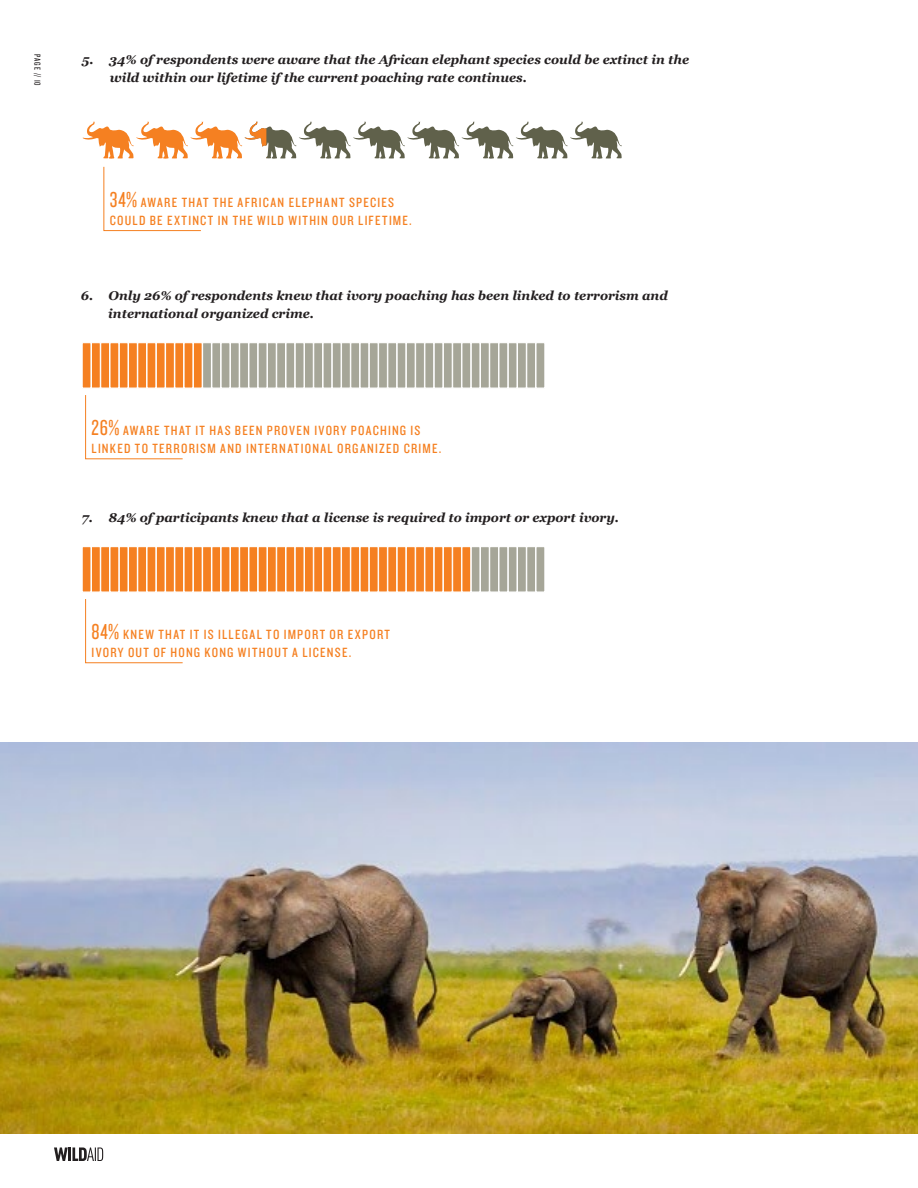
<style>
.page{position:relative;width:918px;height:1188px;background:#fff}
.page>*{position:absolute;margin:0;border:0;box-sizing:border-box;transform-origin:0 0}
.t1{font:13.8px/18px "Knockout 29 Junior Ltweight";letter-spacing:.09em;color:#f58021}
.t2{font:italic 700 12.75px/18px "Georgia";color:#231f20}
.t3{font:9px "Knockout 28 Junior Feathrwt";letter-spacing:.095em;color:#231f20}
.s1{font-family:"Knockout 28 Junior Feathrwt";font-size:22.5px}
</style>
<div class="page">
<svg style="left:54px;top:1148px;width:49px;height:13px"></svg>
<img style="left:0;top:742px;width:918px;height:392px">
<svg style="left:83px;top:121px;width:539px;height:38px"></svg>
<svg style="left:103px;top:166px;width:98px;height:65px"></svg>
<svg style="left:85px;top:395px;width:98px;height:64px"></svg>
<div style="left:156px;top:342px;width:10px;height:47px;background:#f58021;border:1px solid #fff"></div>
<div style="left:248px;top:342px;width:10px;height:47px;background:#a6a698;border:1px solid #fff"></div>
<div style="left:341px;top:342px;width:10px;height:47px;background:#a6a698;border:1px solid #fff"></div>
<div style="left:434px;top:342px;width:10px;height:47px;background:#a6a698;border:1px solid #fff"></div>
<div style="left:526px;top:342px;width:10px;height:47px;background:#a6a698;border:1px solid #fff"></div>
<div style="left:82px;top:342px;width:10px;height:47px;background:#f58021;border:1px solid #fff"></div>
<svg style="left:174px;top:342px;width:10px;height:47px"></svg>
<div style="left:267px;top:342px;width:10px;height:47px;background:#a6a698;border:1px solid #fff"></div>
<div style="left:359px;top:342px;width:10px;height:47px;background:#a6a698;border:1px solid #fff"></div>
<div style="left:452px;top:342px;width:10px;height:47px;background:#a6a698;border:1px solid #fff"></div>
<div style="left:119px;top:342px;width:10px;height:47px;background:#f58021;border:1px solid #fff"></div>
<div style="left:211px;top:342px;width:10px;height:47px;background:#a6a698;border:1px solid #fff"></div>
<div style="left:304px;top:342px;width:10px;height:47px;background:#a6a698;border:1px solid #fff"></div>
<div style="left:396px;top:342px;width:11px;height:47px;background:#a6a698;border:1px solid #fff"></div>
<div style="left:489px;top:342px;width:10px;height:47px;background:#a6a698;border:1px solid #fff"></div>
<svg style="left:100px;top:342px;width:10px;height:47px"></svg>
<svg style="left:193px;top:342px;width:10px;height:47px"></svg>
<div style="left:285px;top:342px;width:10px;height:47px;background:#a6a698;border:1px solid #fff"></div>
<div style="left:378px;top:342px;width:10px;height:47px;background:#a6a698;border:1px solid #fff"></div>
<div style="left:471px;top:342px;width:10px;height:47px;background:#a6a698;border:1px solid #fff"></div>
<svg style="left:137px;top:342px;width:10px;height:47px"></svg>
<div style="left:230px;top:342px;width:10px;height:47px;background:#a6a698;border:1px solid #fff"></div>
<div style="left:322px;top:342px;width:10px;height:47px;background:#a6a698;border:1px solid #fff"></div>
<div style="left:415px;top:342px;width:10px;height:47px;background:#a6a698;border:1px solid #fff"></div>
<div style="left:508px;top:342px;width:10px;height:47px;background:#a6a698;border:1px solid #fff"></div>
<div style="left:165px;top:342px;width:10px;height:47px;background:#f58021;border:1px solid #fff"></div>
<div style="left:258px;top:342px;width:10px;height:47px;background:#a6a698;border:1px solid #fff"></div>
<div style="left:350px;top:342px;width:10px;height:47px;background:#a6a698;border:1px solid #fff"></div>
<div style="left:443px;top:342px;width:10px;height:47px;background:#a6a698;border:1px solid #fff"></div>
<div style="left:535px;top:342px;width:10px;height:47px;background:#a6a698;border:1px solid #fff"></div>
<div style="left:91px;top:342px;width:10px;height:47px;background:#f58021;border:1px solid #fff"></div>
<div style="left:183px;top:342px;width:11px;height:47px;background:#f58021;border:1px solid #fff"></div>
<div style="left:276px;top:342px;width:10px;height:47px;background:#a6a698;border:1px solid #fff"></div>
<div style="left:369px;top:342px;width:10px;height:47px;background:#a6a698;border:1px solid #fff"></div>
<div style="left:461px;top:342px;width:10px;height:47px;background:#a6a698;border:1px solid #fff"></div>
<div style="left:128px;top:342px;width:10px;height:47px;background:#f58021;border:1px solid #fff"></div>
<div style="left:221px;top:342px;width:10px;height:47px;background:#a6a698;border:1px solid #fff"></div>
<div style="left:313px;top:342px;width:10px;height:47px;background:#a6a698;border:1px solid #fff"></div>
<div style="left:406px;top:342px;width:10px;height:47px;background:#a6a698;border:1px solid #fff"></div>
<div style="left:498px;top:342px;width:10px;height:47px;background:#a6a698;border:1px solid #fff"></div>
<div style="left:109px;top:342px;width:10px;height:47px;background:#f58021;border:1px solid #fff"></div>
<div style="left:202px;top:342px;width:10px;height:47px;background:#a6a698;border:1px solid #fff"></div>
<div style="left:295px;top:342px;width:10px;height:47px;background:#a6a698;border:1px solid #fff"></div>
<div style="left:387px;top:342px;width:10px;height:47px;background:#a6a698;border:1px solid #fff"></div>
<div style="left:480px;top:342px;width:10px;height:47px;background:#a6a698;border:1px solid #fff"></div>
<div style="left:146px;top:342px;width:10px;height:47px;background:#f58021;border:1px solid #fff"></div>
<div style="left:239px;top:342px;width:10px;height:47px;background:#a6a698;border:1px solid #fff"></div>
<div style="left:332px;top:342px;width:10px;height:47px;background:#a6a698;border:1px solid #fff"></div>
<div style="left:424px;top:342px;width:10px;height:47px;background:#a6a698;border:1px solid #fff"></div>
<div style="left:517px;top:342px;width:10px;height:47px;background:#a6a698;border:1px solid #fff"></div>
<svg style="left:85px;top:599px;width:98px;height:64px"></svg>
<div style="left:156px;top:546px;width:10px;height:47px;background:#f58021;border:1px solid #fff"></div>
<div style="left:248px;top:546px;width:10px;height:47px;background:#f58021;border:1px solid #fff"></div>
<svg style="left:341px;top:546px;width:10px;height:47px"></svg>
<div style="left:434px;top:546px;width:10px;height:47px;background:#f58021;border:1px solid #fff"></div>
<div style="left:526px;top:546px;width:10px;height:47px;background:#a6a698;border:1px solid #fff"></div>
<div style="left:82px;top:546px;width:10px;height:47px;background:#f58021;border:1px solid #fff"></div>
<svg style="left:174px;top:546px;width:10px;height:47px"></svg>
<svg style="left:267px;top:546px;width:10px;height:47px"></svg>
<div style="left:359px;top:546px;width:10px;height:47px;background:#f58021;border:1px solid #fff"></div>
<svg style="left:452px;top:546px;width:10px;height:47px"></svg>
<div style="left:119px;top:546px;width:10px;height:47px;background:#f58021;border:1px solid #fff"></div>
<div style="left:211px;top:546px;width:10px;height:47px;background:#f58021;border:1px solid #fff"></div>
<svg style="left:304px;top:546px;width:10px;height:47px"></svg>
<div style="left:396px;top:546px;width:11px;height:47px;background:#f58021;border:1px solid #fff"></div>
<div style="left:489px;top:546px;width:10px;height:47px;background:#a6a698;border:1px solid #fff"></div>
<svg style="left:100px;top:546px;width:10px;height:47px"></svg>
<svg style="left:193px;top:546px;width:10px;height:47px"></svg>
<div style="left:285px;top:546px;width:10px;height:47px;background:#f58021;border:1px solid #fff"></div>
<svg style="left:378px;top:546px;width:10px;height:47px"></svg>
<div style="left:471px;top:546px;width:10px;height:47px;background:#a6a698;border:1px solid #fff"></div>
<svg style="left:137px;top:546px;width:10px;height:47px"></svg>
<svg style="left:230px;top:546px;width:10px;height:47px"></svg>
<div style="left:322px;top:546px;width:10px;height:47px;background:#f58021;border:1px solid #fff"></div>
<svg style="left:415px;top:546px;width:10px;height:47px"></svg>
<div style="left:508px;top:546px;width:10px;height:47px;background:#a6a698;border:1px solid #fff"></div>
<div style="left:165px;top:546px;width:10px;height:47px;background:#f58021;border:1px solid #fff"></div>
<div style="left:258px;top:546px;width:10px;height:47px;background:#f58021;border:1px solid #fff"></div>
<div style="left:350px;top:546px;width:10px;height:47px;background:#f58021;border:1px solid #fff"></div>
<div style="left:443px;top:546px;width:10px;height:47px;background:#f58021;border:1px solid #fff"></div>
<div style="left:535px;top:546px;width:10px;height:47px;background:#a6a698;border:1px solid #fff"></div>
<div style="left:91px;top:546px;width:10px;height:47px;background:#f58021;border:1px solid #fff"></div>
<div style="left:183px;top:546px;width:11px;height:47px;background:#f58021;border:1px solid #fff"></div>
<div style="left:276px;top:546px;width:10px;height:47px;background:#f58021;border:1px solid #fff"></div>
<div style="left:369px;top:546px;width:10px;height:47px;background:#f58021;border:1px solid #fff"></div>
<div style="left:461px;top:546px;width:10px;height:47px;background:#f58021;border:1px solid #fff"></div>
<div style="left:128px;top:546px;width:10px;height:47px;background:#f58021;border:1px solid #fff"></div>
<div style="left:221px;top:546px;width:10px;height:47px;background:#f58021;border:1px solid #fff"></div>
<div style="left:313px;top:546px;width:10px;height:47px;background:#f58021;border:1px solid #fff"></div>
<div style="left:406px;top:546px;width:10px;height:47px;background:#f58021;border:1px solid #fff"></div>
<div style="left:498px;top:546px;width:10px;height:47px;background:#a6a698;border:1px solid #fff"></div>
<div style="left:109px;top:546px;width:10px;height:47px;background:#f58021;border:1px solid #fff"></div>
<div style="left:202px;top:546px;width:10px;height:47px;background:#f58021;border:1px solid #fff"></div>
<div style="left:295px;top:546px;width:10px;height:47px;background:#f58021;border:1px solid #fff"></div>
<div style="left:387px;top:546px;width:10px;height:47px;background:#f58021;border:1px solid #fff"></div>
<div style="left:480px;top:546px;width:10px;height:47px;background:#a6a698;border:1px solid #fff"></div>
<div style="left:146px;top:546px;width:10px;height:47px;background:#f58021;border:1px solid #fff"></div>
<div style="left:239px;top:546px;width:10px;height:47px;background:#f58021;border:1px solid #fff"></div>
<div style="left:332px;top:546px;width:10px;height:47px;background:#f58021;border:1px solid #fff"></div>
<div style="left:424px;top:546px;width:10px;height:47px;background:#f58021;border:1px solid #fff"></div>
<div style="left:517px;top:546px;width:10px;height:47px;background:#a6a698;border:1px solid #fff"></div>
<p class="t3" style="left:43px;top:54px;width:33px;rotate:90deg">PAGE // 10</p>
<p class="t2" style="left:110px;top:50px;width:581px;text-indent:-28px">5. 34% of respondents were aware that the African elephant species could be extinct in the wild within our lifetime if the current poaching rate continues.</p>
<p class="t1" style="left:110px;top:192px;width:304px"><span class="s1">34%</span> AWARE THAT THE AFRICAN ELEPHANT SPECIES<br>COULD BE EXTINCT IN THE WILD WITHIN OUR LIFETIME.</p>
<p class="t2" style="left:108px;top:286px;width:561px;text-indent:-28px">6. Only 26% of respondents knew that ivory poaching has been linked to terrorism and international organized crime.</p>
<p class="t1" style="left:92px;top:421px;width:351px"><span class="s1">26%</span> AWARE THAT IT HAS BEEN PROVEN IVORY POACHING IS<br>LINKED TO TERRORISM AND INTERNATIONAL ORGANIZED CRIME.</p>
<p class="t2" style="left:82px;top:508px;width:539px">7. 84% of participants knew that a license is required to import or export ivory.</p>
<p class="t1" style="left:92px;top:625px;width:300px"><span class="s1">84%</span> KNEW THAT IT IS ILLEGAL TO IMPORT OR EXPORT<br>IVORY OUT OF HONG KONG WITHOUT A LICENSE.</p>
</div>
